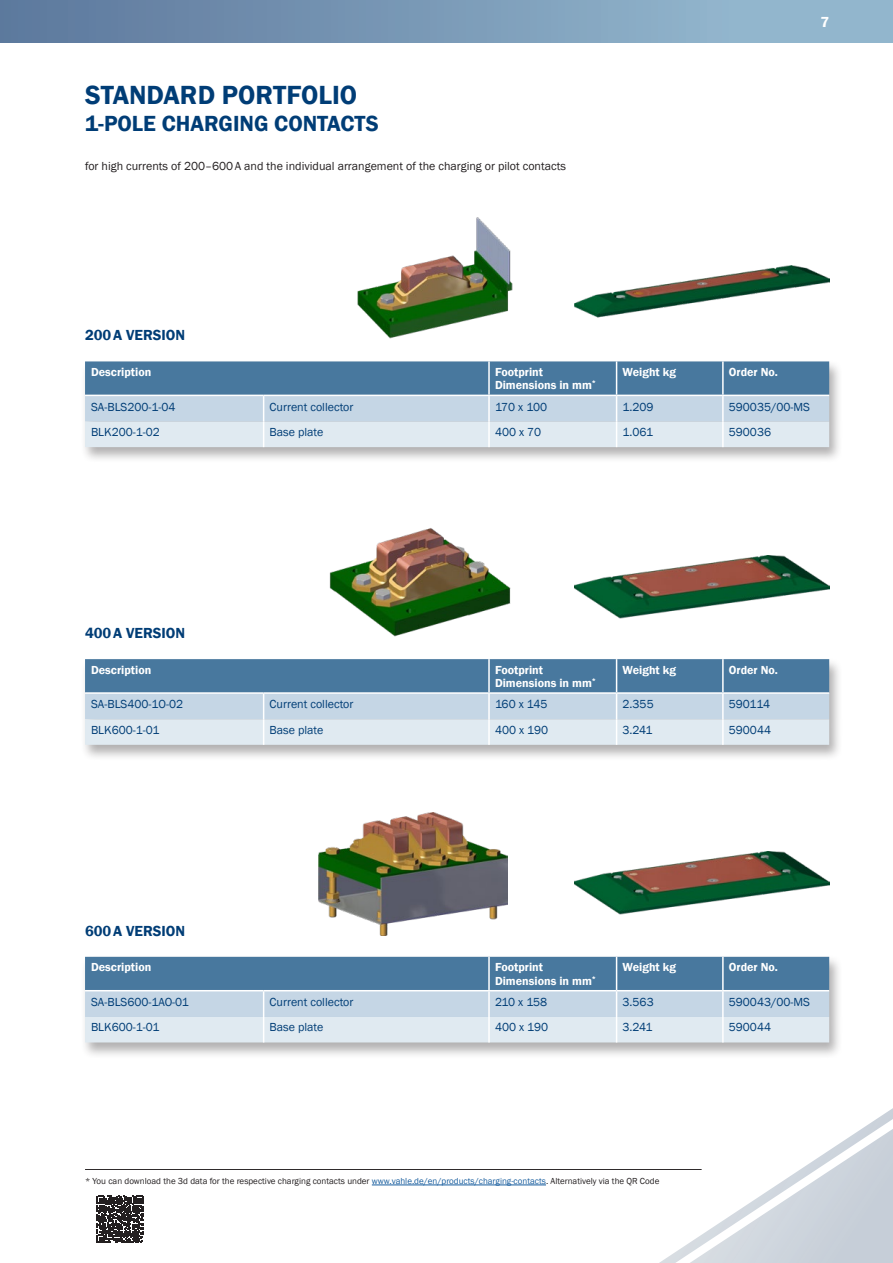
<style>
.page{position:relative;width:893px;height:1263px;background:#fff}
.page>*{position:absolute;margin:0;border:0;box-sizing:border-box;transform-origin:0 0}
.t1{font:600 27px "Franklin Gothic";color:#003d76}
.t2{font:600 22.5px "Franklin Gothic";color:#003d76}
.t3{font:600 15px "Franklin Gothic";color:#003d76}
.t4{font:600 15px "Franklin Gothic";color:#fff}
.t5{font:12px "Franklin Gothic";color:#003d76}
.t6{font:600 12px/13.5px "Franklin Gothic";color:#fff}
.t7{font:12px "Franklin Gothic";color:#231f20}
.t8{font:9px "Franklin Gothic";color:#231f20}
.s1{color:#175d9e}
</style>
<div class="page">
<div style="left:0;top:0;width:893px;height:43px;background:linear-gradient(to right,#5d789d,#9abed4)"></div>
<hr style="left:85px;top:1169px;width:617px;height:1px;background:#231f20">
<svg style="left:640px;top:1108px;width:253px;height:155px"></svg>
<div style="left:80px;top:359px;width:763px;height:105px;background:#231f20;opacity:.35"></div>
<svg style="left:85px;top:361px;width:744px;height:86px;background:#9eb8cd"></svg>
<hr style="left:722px;top:422px;width:2px;height:25px;background:#fff">
<div style="left:80px;top:657px;width:763px;height:104px;background:#231f20;opacity:.35"></div>
<svg style="left:85px;top:659px;width:744px;height:86px;background:#9eb8cd"></svg>
<hr style="left:722px;top:719px;width:2px;height:26px;background:#fff">
<div style="left:80px;top:955px;width:763px;height:104px;background:#231f20;opacity:.35"></div>
<svg style="left:85px;top:957px;width:744px;height:85px;background:#9db8cd"></svg>
<hr style="left:722px;top:1017px;width:2px;height:25px;background:#fff">
<img style="left:574px;top:265px;width:255px;height:53px">
<img style="left:329px;top:528px;width:182px;height:109px">
<img style="left:319px;top:813px;width:189px;height:122px">
<img style="left:574px;top:851px;width:255px;height:64px">
<img style="left:357px;top:217px;width:156px;height:122px">
<img style="left:574px;top:556px;width:255px;height:63px">
<hr style="left:372px;top:1185px;width:174px;height:1px;background:#175d9e">
<svg style="left:97px;top:1196px;width:46px;height:46px"></svg>
<h1 class="t1" style="left:85px;top:78px;width:274px">STANDARD PORTFOLIO</h1>
<h2 class="t2" style="left:85px;top:110px;width:295px">1-POLE CHARGING CONTACTS</h2>
<p class="t7" style="left:85px;top:159px;width:482px">for high currents of 200–600A and the individual arrangement of the charging or pilot contacts</p>
<p class="t4" style="left:820px;top:12px;width:10px">7</p>
<p class="t3" style="left:85px;top:326px;width:102px">200A VERSION</p>
<p class="t6" style="left:91px;top:365px;width:62px">Description</p>
<p class="t6" style="left:495px;top:365px;width:103px">Footprint<br>Dimensions in mm<sup>*</sup></p>
<p class="t6" style="left:623px;top:365px;width:55px">Weight kg</p>
<p class="t6" style="left:729px;top:365px;width:51px">Order No.</p>
<p class="t5" style="left:91px;top:399px;width:86px">SA-BLS200-1-04</p>
<p class="t5" style="left:270px;top:399px;width:85px">Current collector</p>
<p class="t5" style="left:495px;top:399px;width:54px">170 x 100</p>
<p class="t5" style="left:623px;top:399px;width:33px">1.209</p>
<p class="t5" style="left:729px;top:399px;width:83px">590035/00-MS</p>
<p class="t5" style="left:91px;top:425px;width:70px">BLK200-1-02</p>
<p class="t5" style="left:270px;top:425px;width:55px">Base plate</p>
<p class="t5" style="left:495px;top:425px;width:48px">400 x 70</p>
<p class="t5" style="left:623px;top:425px;width:32px">1.061</p>
<p class="t5" style="left:729px;top:425px;width:44px">590036</p>
<p class="t3" style="left:85px;top:624px;width:102px">400A VERSION</p>
<p class="t6" style="left:91px;top:663px;width:62px">Description</p>
<p class="t6" style="left:495px;top:663px;width:103px">Footprint<br>Dimensions in mm<sup>*</sup></p>
<p class="t6" style="left:623px;top:663px;width:55px">Weight kg</p>
<p class="t6" style="left:729px;top:663px;width:51px">Order No.</p>
<p class="t5" style="left:91px;top:697px;width:94px">SA-BLS400-1O-02</p>
<p class="t5" style="left:270px;top:697px;width:85px">Current collector</p>
<p class="t5" style="left:495px;top:697px;width:54px">160 x 145</p>
<p class="t5" style="left:623px;top:697px;width:33px">2.355</p>
<p class="t5" style="left:729px;top:697px;width:43px">590114</p>
<p class="t5" style="left:91px;top:722px;width:70px">BLK600-1-01</p>
<p class="t5" style="left:270px;top:722px;width:55px">Base plate</p>
<p class="t5" style="left:495px;top:722px;width:55px">400 x 190</p>
<p class="t5" style="left:623px;top:722px;width:31px">3.241</p>
<p class="t5" style="left:729px;top:722px;width:44px">590044</p>
<p class="t3" style="left:85px;top:921px;width:102px">600A VERSION</p>
<p class="t6" style="left:91px;top:960px;width:62px">Description</p>
<p class="t6" style="left:495px;top:960px;width:103px">Footprint<br>Dimensions in mm<sup>*</sup></p>
<p class="t6" style="left:623px;top:960px;width:55px">Weight kg</p>
<p class="t6" style="left:729px;top:960px;width:51px">Order No.</p>
<p class="t5" style="left:91px;top:994px;width:99px">SA-BLS600-1AO-01</p>
<p class="t5" style="left:270px;top:994px;width:85px">Current collector</p>
<p class="t5" style="left:495px;top:994px;width:54px">210 x 158</p>
<p class="t5" style="left:623px;top:994px;width:33px">3.563</p>
<p class="t5" style="left:729px;top:994px;width:83px">590043/00-MS</p>
<p class="t5" style="left:91px;top:1020px;width:70px">BLK600-1-01</p>
<p class="t5" style="left:270px;top:1020px;width:55px">Base plate</p>
<p class="t5" style="left:495px;top:1020px;width:55px">400 x 190</p>
<p class="t5" style="left:623px;top:1020px;width:31px">3.241</p>
<p class="t5" style="left:729px;top:1020px;width:44px">590044</p>
<p class="t8" style="left:85px;top:1176px;width:576px">* You can download the 3d data for the respective charging contacts under <span class="s1">www.vahle.de/en/products/charging-contacts</span>. Alternatively via the QR Code</p>
</div>
